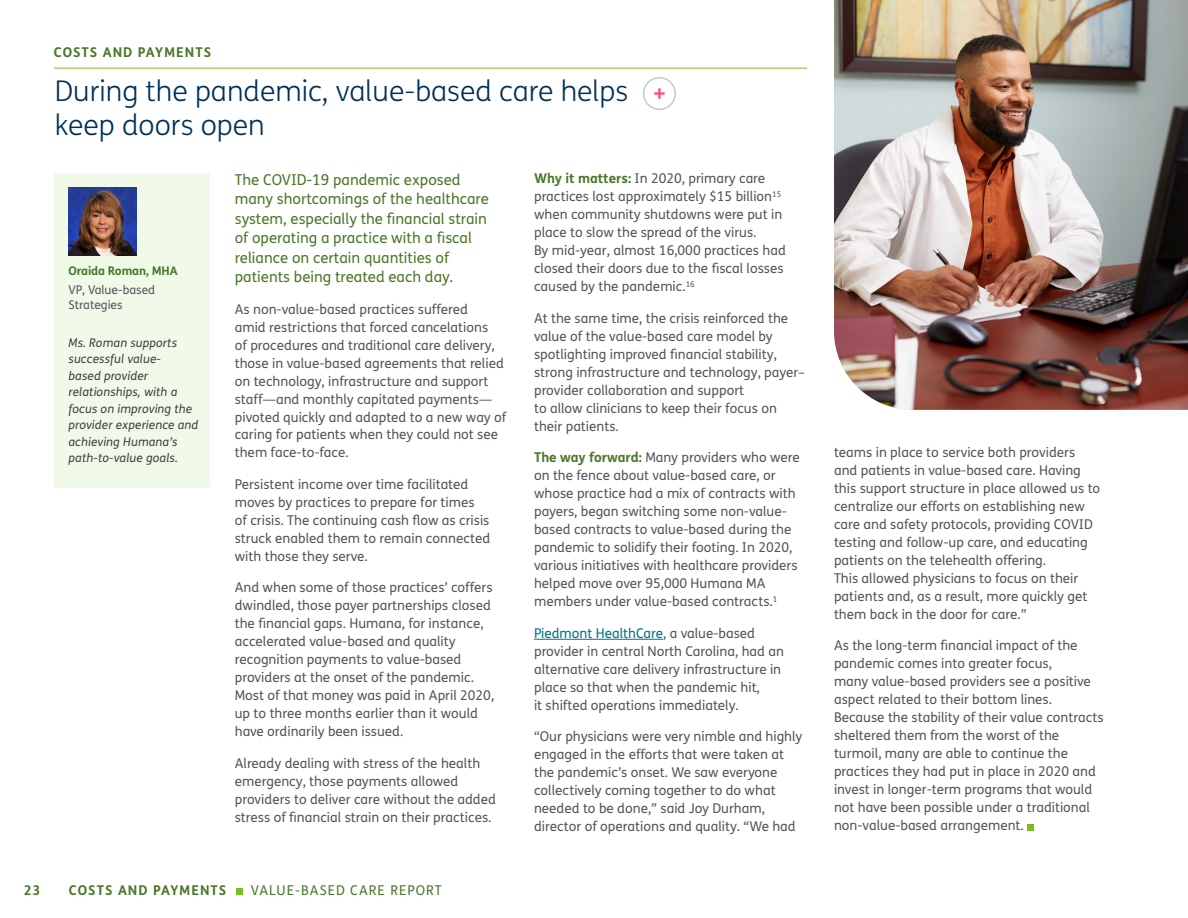
<style>
.page{position:relative;width:1188px;height:918px;background:#fff}
.page>*{position:absolute;margin:0;border:0;box-sizing:border-box;transform-origin:0 0}
.t1{font:300 28.5px/34.5px "FS Humana";color:#003057}
.t2{font:15px/19.5px "FS Humana";color:#4a7729}
.t3{font:13.5px/18px "FS Humana";color:#53575a}
.t4{font:700 13.5px "FS Humana";letter-spacing:.075em;color:#4a7729}
.t5{font:13.5px "FS Humana";letter-spacing:.075em;color:#4a7729}
.t6{font:italic 12px/16.5px "FS Humana";letter-spacing:.01em;color:#414042}
.t7{font:12px/15px "FS Humana";color:#53575a}
.t8{font:700 12px "FS Humana";letter-spacing:-.01em;color:#4a7729}
.s1{font-weight:700;color:#4a7729}
.s2{color:#007481}
</style>
<div class="page">
<hr style="left:534px;top:639px;width:129px;height:1px;background:#007481">
<svg style="left:1027px;top:824px;width:6px;height:6px"></svg>
<div style="left:55px;top:173px;width:155px;height:315px;background:#f1f9e9"></div>
<img style="left:69px;top:187px;width:68px;height:69px">
<svg style="left:236px;top:888px;width:6px;height:6px"></svg>
<img style="left:834px;top:0;width:354px;height:410px">
<hr style="left:54px;top:68px;width:753px;height:1px;background:#78be20">
<div style="left:643px;top:77px;width:33px;height:33px;border:2px solid #c8c8c8;border-radius:50%"></div>
<svg style="left:654px;top:88px;width:11px;height:11px"></svg>
<p class="t4" style="left:54px;top:42px;width:159px">COSTS AND PAYMENTS</p>
<h1 class="t1" style="left:55px;top:73px;width:575px">During the pandemic, value-based care helps keep doors open</h1>
<p class="t8" style="left:69px;top:262px;width:111px">Oraida Roman, MHA</p>
<p class="t7" style="left:69px;top:282px;width:88px">VP, Value-based<br>Strategies</p>
<p class="t6" style="left:69px;top:334px;width:131px">Ms. Roman supports successful value-<br>based provider relationships, with a focus on improving the provider experience and achieving Humana’s path-to-value goals.</p>
<p class="t2" style="left:235px;top:169px;width:256px">The COVID-19 pandemic exposed many shortcomings of the healthcare system, especially the financial strain of operating a practice with a fiscal reliance on certain quantities of patients being treated each day.</p>
<p class="t3" style="left:235px;top:300px;width:273px">As non-value-based practices suffered<br>amid restrictions that forced cancelations<br>of procedures and traditional care delivery, those in value-based agreements that relied on technology, infrastructure and support staff—and monthly capitated payments— pivoted quickly and adapted to a new way of caring for patients when they could not see them face-to-face.</p>
<p class="t3" style="left:235px;top:475px;width:257px">Persistent income over time facilitated moves by practices to prepare for times<br>of crisis. The continuing cash flow as crisis struck enabled them to remain connected with those they serve.</p>
<p class="t3" style="left:235px;top:578px;width:261px">And when some of those practices’ coffers dwindled, those payer partnerships closed the financial gaps. Humana, for instance, accelerated value-based and quality recognition payments to value-based providers at the onset of the pandemic.<br>Most of that money was paid in April 2020, up to three months earlier than it would have ordinarily been issued.</p>
<p class="t3" style="left:235px;top:754px;width:263px">Already dealing with stress of the health emergency, those payments allowed providers to deliver care without the added stress of financial strain on their practices.</p>
<p class="t4" style="left:24px;top:880px;width:18px">23</p>
<p class="t4" style="left:69px;top:879px;width:159px">COSTS AND PAYMENTS</p>
<p class="t5" style="left:251px;top:881px;width:192px">VALUE-BASED CARE REPORT</p>
<p class="t3" style="left:534px;top:169px;width:253px"><span class="s1">Why it matters:</span> In 2020, primary care practices lost approximately $15 billion<sup>15 </sup>when community shutdowns were put in place to slow the spread of the virus.<br>By mid-year, almost 16,000 practices had closed their doors due to the fiscal losses caused by the pandemic.<sup>16</sup></p>
<p class="t3" style="left:534px;top:309px;width:272px">At the same time, the crisis reinforced the value of the value-based care model by spotlighting improved financial stability, strong infrastructure and technology, payer– provider collaboration and support<br>to allow clinicians to keep their focus on their patients.</p>
<p class="t3" style="left:534px;top:448px;width:267px"><span class="s1">The way forward:</span> Many providers who were on the fence about value-based care, or whose practice had a mix of contracts with payers, began switching some non-value&shy;based contracts to value-based during the pandemic to solidify their footing. In 2020, various initiatives with healthcare providers helped move over 95,000 Humana MA members under value-based contracts.<sup>1</sup></p>
<p class="t3" style="left:534px;top:624px;width:251px"><span class="s2">Piedmont HealthCare</span>, a value-based provider in central North Carolina, had an alternative care delivery infrastructure in place so that when the pandemic hit,<br>it shifted operations immediately.</p>
<p class="t3" style="left:534px;top:727px;width:270px">“Our physicians were very nimble and highly engaged in the efforts that were taken at the pandemic’s onset. We saw everyone collectively coming together to do what needed to be done,” said Joy Durham, director of operations and quality. “We had</p>
<p class="t3" style="left:834px;top:443px;width:268px">teams in place to service both providers and patients in value-based care. Having this support structure in place allowed us to centralize our efforts on establishing new care and safety protocols, providing COVID testing and follow-up care, and educating patients on the telehealth offering.<br>This allowed physicians to focus on their patients and, as a result, more quickly get them back in the door for care.”</p>
<p class="t3" style="left:834px;top:636px;width:271px">As the long-term financial impact of the pandemic comes into greater focus,<br>many value-based providers see a positive aspect related to their bottom lines.<br>Because the stability of their value contracts sheltered them from the worst of the turmoil, many are able to continue the practices they had put in place in 2020 and invest in longer-term programs that would not have been possible under a traditional non-value-based arrangement.</p>
</div>
